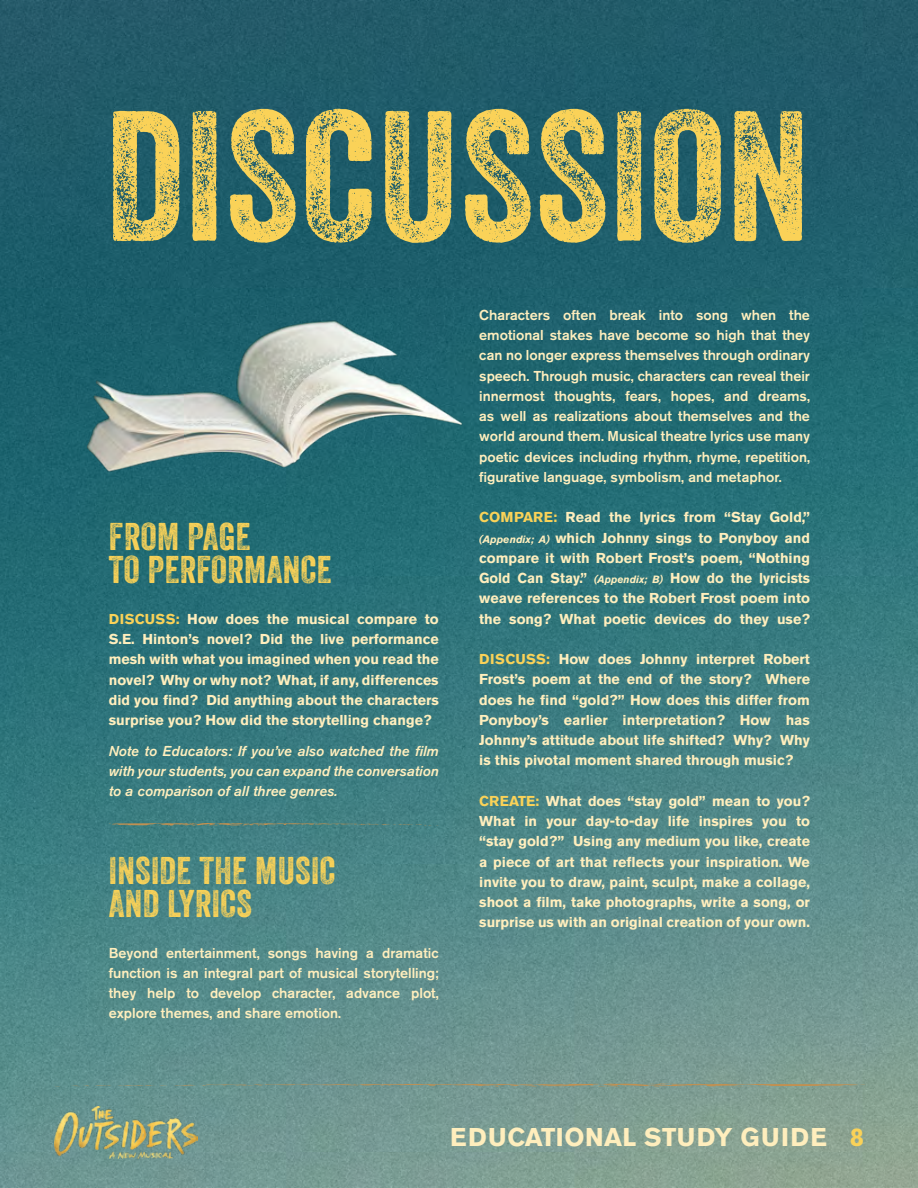
<style>
.page{position:relative;width:918px;height:1188px;background:#fff}
.page>*{position:absolute;margin:0;border:0;box-sizing:border-box;transform-origin:0 0}
.t1{font:179.25px "Veneer Two";letter-spacing:.005em;color:#fad258}
.t2{font:37.5px/33px "Veneer Two";letter-spacing:.01em;color:#fad258}
.t3{font:700 25.5px "Akzidenz Grotesk Std";letter-spacing:.025em;color:#ffeebd}
.t4{font:700 14.25px/20.2px "Akzidenz Grotesk Std";color:#ffeebd;text-align:justify}
.t5{font:500 14.25px/20.2px "Akzidenz Grotesk Std";color:#ffeebd;text-align:justify}
.t6{font:italic 500 14.25px/20.2px "Akzidenz Grotesk Std";color:#ffeebd;text-align:justify}
.s1{color:#fad258}
.s2{font-style:italic;font-size:10.5px}
</style>
<div class="page">
<img style="left:0;top:0;width:918px;height:1188px">
<img style="left:54px;top:1106px;width:144px;height:53px">
<svg style="left:53px;top:1084px;width:813px;height:3px;background:#86957f"></svg>
<img style="left:52px;top:215px;width:420px;height:281px">
<svg style="left:109px;top:823px;width:330px;height:3px"></svg>
<h1 class="t1" style="left:105px;top:67px;width:707px">DISCUSSION</h1>
<h2 class="t2" style="left:109px;top:520px;width:224px">FROM PAGE<br>TO PERFORMANCE</h2>
<p class="t4" style="left:109px;top:609px;width:332px"><span class="s1">DISCUSS:</span> How does the musical compare to S.E. Hinton’s novel? Did the live performance mesh with what you imagined when you read the novel? Why or why not? What, if any, differences did you find? Did anything about the characters surprise you? How did the storytelling change?</p>
<p class="t6" style="left:109px;top:741px;width:332px">Note to Educators: If you’ve also watched the film with your students, you can expand the conversation to a comparison of all three genres.</p>
<h2 class="t2" style="left:109px;top:854px;width:228px">INSIDE THE MUSIC<br>AND LYRICS</h2>
<p class="t5" style="left:109px;top:942px;width:332px">Beyond entertainment, songs having a dramatic function is an integral part of musical storytelling; they help to develop character, advance plot, explore themes, and share emotion.</p>
<p class="t5" style="left:479px;top:305px;width:332px">Characters often break into song when the emotional stakes have become so high that they can no longer express themselves through ordinary speech. Through music, characters can reveal their innermost thoughts, fears, hopes, and dreams, as well as realizations about themselves and the world around them. Musical theatre lyrics use many poetic devices including rhythm, rhyme, repetition, figurative language, symbolism, and metaphor.</p>
<p class="t4" style="left:479px;top:507px;width:332px"><span class="s1">COMPARE:</span> Read the lyrics from “Stay Gold,” <span class="s2">(Appendix; A)</span> which Johnny sings to Ponyboy and compare it with Robert Frost’s poem, “Nothing Gold Can Stay.” <span class="s2">(Appendix; B)</span> How do the lyricists weave references to the Robert Frost poem into the song? What poetic devices do they use?</p>
<p class="t4" style="left:479px;top:649px;width:332px"><span class="s1">DISCUSS:</span> How does Johnny interpret Robert Frost’s poem at the end of the story? Where does he find “gold?” How does this differ from Ponyboy’s earlier interpretation? How has Johnny’s attitude about life shifted? Why? Why is this pivotal moment shared through music?</p>
<p class="t4" style="left:479px;top:791px;width:332px"><span class="s1">CREATE:</span> What does “stay gold” mean to you?<br>What in your day-to-day life inspires you to “stay gold?” Using any medium you like, create a piece of art that reflects your inspiration. We invite you to draw, paint, sculpt, make a collage, shoot a film, take photographs, write a song, or surprise us with an original creation of your own.</p>
<h3 class="t3" style="left:450px;top:1122px;width:415px">EDUCATIONAL STUDY GUIDE <span class="s1">8</span></h3>
</div>
